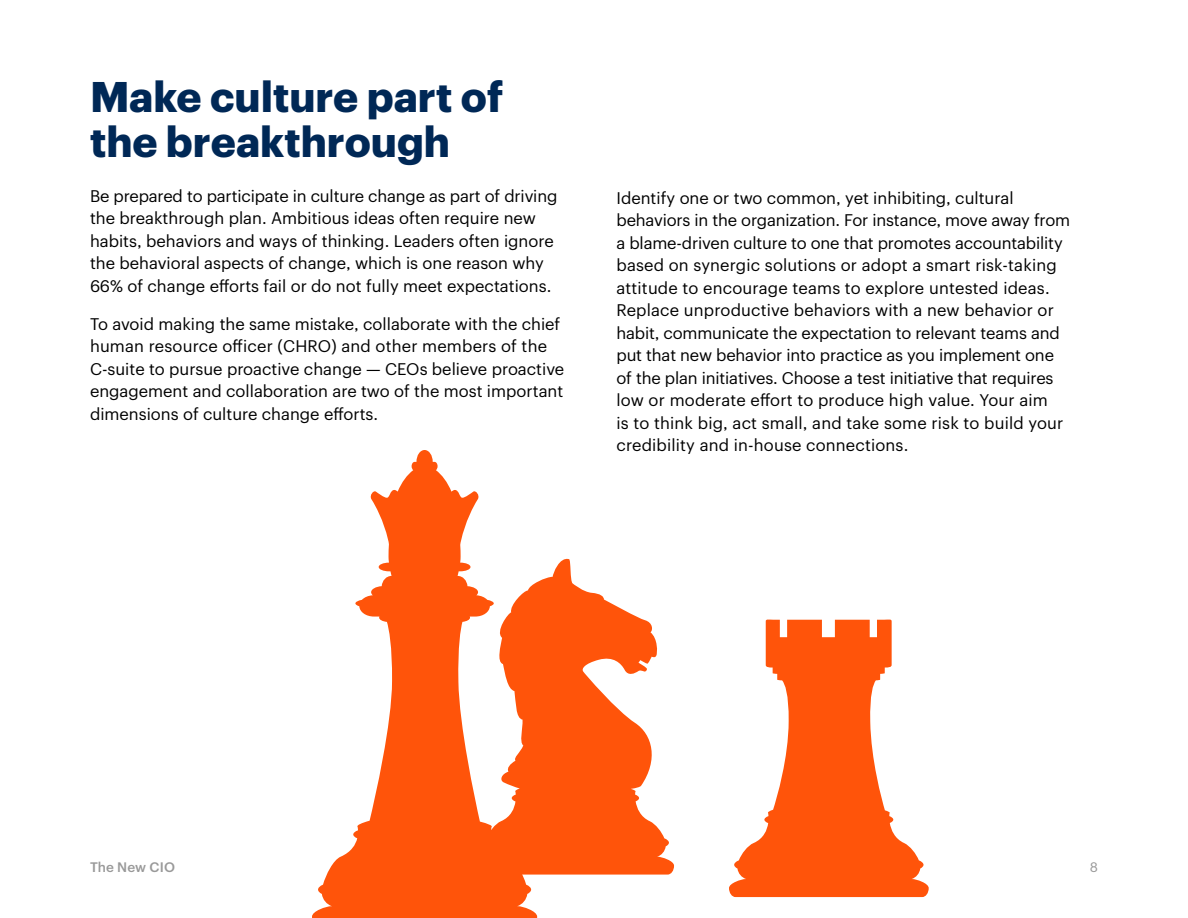
<style>
.page{position:relative;width:1188px;height:918px;background:#fff}
.page>*{position:absolute;margin:0;border:0;box-sizing:border-box;transform-origin:0 0}
.t1{font:700 42px/45px "Graphik";color:#002856}
.t2{font:16.5px/22.5px "Graphik";color:#000}
.t3{font:500 13.5px "Graphik";letter-spacing:.01em;color:#999}
.t4{font:13.5px "Graphik";color:#999}
</style>
<div class="page">
<svg style="left:312px;top:450px;width:225px;height:468px;fill:#ff540a"></svg>
<svg style="left:477px;top:556px;width:197px;height:319px;fill:#ff540a"></svg>
<svg style="left:729px;top:619px;width:200px;height:278px;fill:#ff540a"></svg>
<h1 class="t1" style="left:90px;top:70px;width:415px">Make culture part of the breakthrough</h1>
<p class="t2" style="left:90px;top:183px;width:469px">Be prepared to participate in culture change as part of driving the breakthrough plan. Ambitious ideas often require new habits, behaviors and ways of thinking. Leaders often ignore the behavioral aspects of change, which is one reason why 66% of change efforts fail or do not fully meet expectations.</p>
<p class="t2" style="left:90px;top:311px;width:476px">To avoid making the same mistake, collaborate with the chief human resource officer (CHRO) and other members of the C-suite to pursue proactive change — CEOs believe proactive engagement and collaboration are two of the most important dimensions of culture change efforts.</p>
<p class="t2" style="left:616px;top:185px;width:455px">Identify one or two common, yet inhibiting, cultural behaviors in the organization. For instance, move away from a blame-driven culture to one that promotes accountability based on synergic solutions or adopt a smart risk-taking attitude to encourage teams to explore untested ideas.<br>Replace unproductive behaviors with a new behavior or habit, communicate the expectation to relevant teams and put that new behavior into practice as you implement one of the plan initiatives. Choose a test initiative that requires low or moderate effort to produce high value. Your aim<br>is to think big, act small, and take some risk to build your credibility and in-house connections.</p>
<p class="t3" style="left:90px;top:857px;width:86px">The New CIO</p>
<p class="t4" style="left:1090px;top:857px;width:10px">8</p>
</div>
